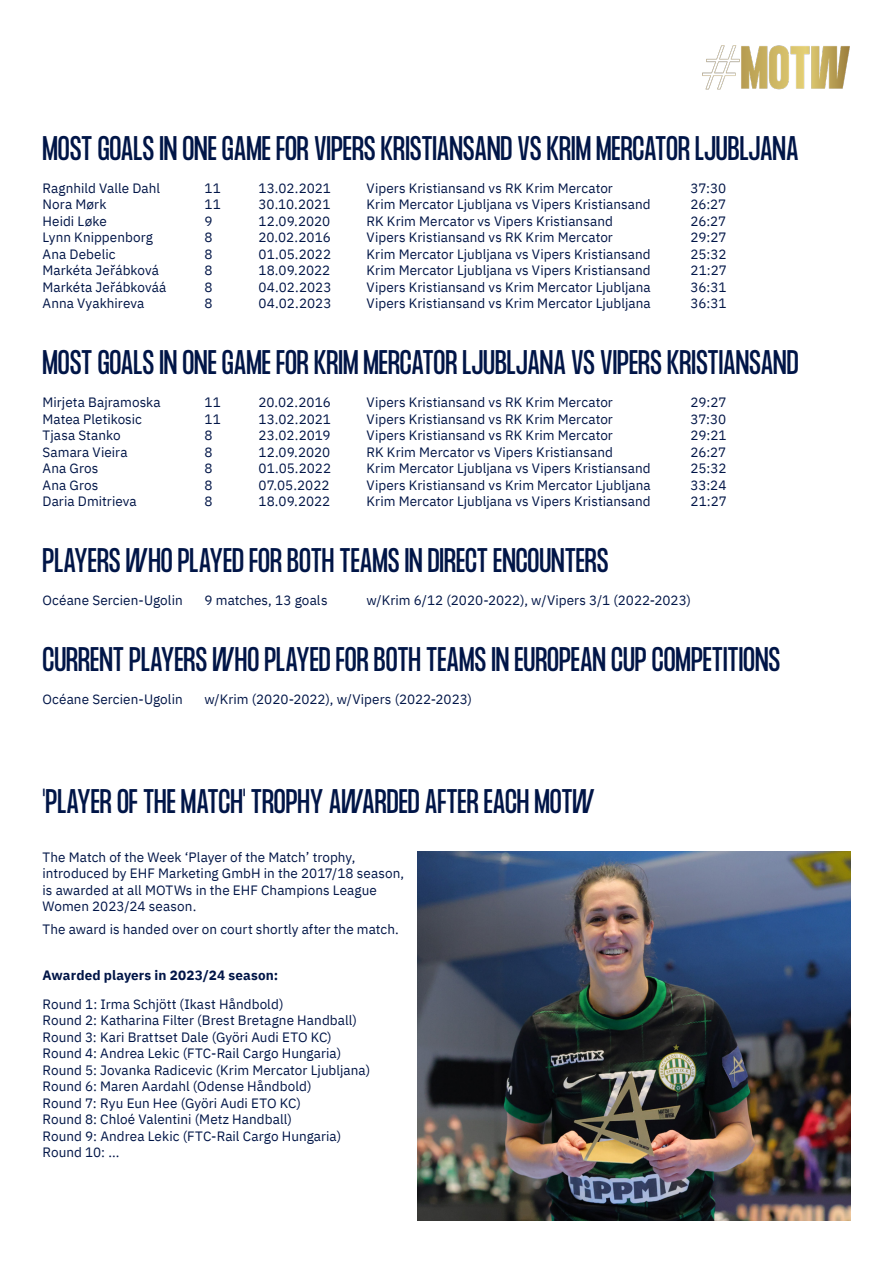
<style>
.page{position:relative;width:893px;height:1263px;background:#fff}
.page>*{position:absolute;margin:0;border:0;box-sizing:border-box;transform-origin:0 0}
.Body{font:30px "Formula Condensed";color:#001547}
.Body_Body{font:30px "Formula Condensed";letter-spacing:-.005em;color:#001547}
.Body-2{font:13.5px "IBM Plex Sans";letter-spacing:.005em;color:#001547}
.Body_Body-2{font:13.5px/16.5px "IBM Plex Sans";letter-spacing:.005em;color:#001547}
.Body_Body-3{font:700 13.5px "IBM Plex Sans";letter-spacing:.01em;color:#001547}
</style>
<div class="page">
<img style="left:702px;top:45px;width:148px;height:45px">
<img style="left:418px;top:851px;width:433px;height:369px">
<p class="Body" style="left:43px;top:130px;width:758px">MOST GOALS IN ONE GAME FOR VIPERS KRISTIANSAND VS KRIM MERCATOR LJUBLJANA</p>
<p class="Body-2" style="left:43px;top:178px;width:119px">Ragnhild Valle Dahl</p>
<p class="Body-2" style="left:205px;top:178px;width:18px">11</p>
<p class="Body-2" style="left:259px;top:178px;width:74px">13.02.2021</p>
<p class="Body-2" style="left:367px;top:178px;width:248px">Vipers Kristiansand vs RK Krim Mercator</p>
<p class="Body-2" style="left:691px;top:178px;width:37px">37:30</p>
<p class="Body-2" style="left:43px;top:194px;width:65px">Nora Mørk</p>
<p class="Body-2" style="left:205px;top:194px;width:18px">11</p>
<p class="Body-2" style="left:259px;top:194px;width:73px">30.10.2021</p>
<p class="Body-2" style="left:367px;top:194px;width:286px">Krim Mercator Ljubljana vs Vipers Kristiansand</p>
<p class="Body-2" style="left:691px;top:194px;width:37px">26:27</p>
<p class="Body-2" style="left:43px;top:211px;width:66px">Heidi Løke</p>
<p class="Body-2" style="left:205px;top:211px;width:10px">9</p>
<p class="Body-2" style="left:259px;top:211px;width:73px">12.09.2020</p>
<p class="Body-2" style="left:367px;top:211px;width:248px">RK Krim Mercator vs Vipers Kristiansand</p>
<p class="Body-2" style="left:691px;top:211px;width:37px">26:27</p>
<p class="Body-2" style="left:43px;top:227px;width:112px">Lynn Knippenborg</p>
<p class="Body-2" style="left:205px;top:227px;width:10px">8</p>
<p class="Body-2" style="left:259px;top:227px;width:74px">20.02.2016</p>
<p class="Body-2" style="left:367px;top:227px;width:248px">Vipers Kristiansand vs RK Krim Mercator</p>
<p class="Body-2" style="left:691px;top:227px;width:38px">29:27</p>
<p class="Body-2" style="left:43px;top:244px;width:75px">Ana Debelic</p>
<p class="Body-2" style="left:205px;top:244px;width:10px">8</p>
<p class="Body-2" style="left:259px;top:244px;width:74px">01.05.2022</p>
<p class="Body-2" style="left:367px;top:244px;width:286px">Krim Mercator Ljubljana vs Vipers Kristiansand</p>
<p class="Body-2" style="left:691px;top:244px;width:37px">25:32</p>
<p class="Body-2" style="left:43px;top:260px;width:118px">Markéta Jeřábková</p>
<p class="Body-2" style="left:205px;top:260px;width:10px">8</p>
<p class="Body-2" style="left:259px;top:260px;width:73px">18.09.2022</p>
<p class="Body-2" style="left:367px;top:260px;width:286px">Krim Mercator Ljubljana vs Vipers Kristiansand</p>
<p class="Body-2" style="left:691px;top:260px;width:38px">21:27</p>
<p class="Body-2" style="left:43px;top:277px;width:125px">Markéta Jeřábkováá</p>
<p class="Body-2" style="left:205px;top:277px;width:10px">8</p>
<p class="Body-2" style="left:259px;top:277px;width:74px">04.02.2023</p>
<p class="Body-2" style="left:367px;top:277px;width:286px">Vipers Kristiansand vs Krim Mercator Ljubljana</p>
<p class="Body-2" style="left:691px;top:277px;width:38px">36:31</p>
<p class="Body-2" style="left:43px;top:293px;width:103px">Anna Vyakhireva</p>
<p class="Body-2" style="left:205px;top:293px;width:10px">8</p>
<p class="Body-2" style="left:259px;top:293px;width:74px">04.02.2023</p>
<p class="Body-2" style="left:367px;top:293px;width:286px">Vipers Kristiansand vs Krim Mercator Ljubljana</p>
<p class="Body-2" style="left:691px;top:293px;width:38px">36:31</p>
<p class="Body" style="left:43px;top:345px;width:758px">MOST GOALS IN ONE GAME FOR KRIM MERCATOR LJUBLJANA VS VIPERS KRISTIANSAND</p>
<p class="Body-2" style="left:43px;top:392px;width:120px">Mirjeta Bajramoska</p>
<p class="Body-2" style="left:205px;top:392px;width:18px">11</p>
<p class="Body-2" style="left:259px;top:392px;width:74px">20.02.2016</p>
<p class="Body-2" style="left:367px;top:392px;width:248px">Vipers Kristiansand vs RK Krim Mercator</p>
<p class="Body-2" style="left:691px;top:392px;width:38px">29:27</p>
<p class="Body-2" style="left:43px;top:409px;width:101px">Matea Pletikosic</p>
<p class="Body-2" style="left:205px;top:409px;width:18px">11</p>
<p class="Body-2" style="left:259px;top:409px;width:74px">13.02.2021</p>
<p class="Body-2" style="left:367px;top:409px;width:248px">Vipers Kristiansand vs RK Krim Mercator</p>
<p class="Body-2" style="left:691px;top:409px;width:37px">37:30</p>
<p class="Body-2" style="left:43px;top:425px;width:80px">Tjasa Stanko</p>
<p class="Body-2" style="left:205px;top:425px;width:10px">8</p>
<p class="Body-2" style="left:259px;top:425px;width:74px">23.02.2019</p>
<p class="Body-2" style="left:367px;top:425px;width:248px">Vipers Kristiansand vs RK Krim Mercator</p>
<p class="Body-2" style="left:691px;top:425px;width:38px">29:21</p>
<p class="Body-2" style="left:43px;top:442px;width:87px">Samara Vieira</p>
<p class="Body-2" style="left:205px;top:442px;width:10px">8</p>
<p class="Body-2" style="left:259px;top:442px;width:73px">12.09.2020</p>
<p class="Body-2" style="left:367px;top:442px;width:248px">RK Krim Mercator vs Vipers Kristiansand</p>
<p class="Body-2" style="left:691px;top:442px;width:37px">26:27</p>
<p class="Body-2" style="left:43px;top:458px;width:57px">Ana Gros</p>
<p class="Body-2" style="left:205px;top:458px;width:10px">8</p>
<p class="Body-2" style="left:259px;top:458px;width:74px">01.05.2022</p>
<p class="Body-2" style="left:367px;top:458px;width:286px">Krim Mercator Ljubljana vs Vipers Kristiansand</p>
<p class="Body-2" style="left:691px;top:458px;width:37px">25:32</p>
<p class="Body-2" style="left:43px;top:475px;width:57px">Ana Gros</p>
<p class="Body-2" style="left:205px;top:475px;width:10px">8</p>
<p class="Body-2" style="left:259px;top:475px;width:73px">07.05.2022</p>
<p class="Body-2" style="left:367px;top:475px;width:286px">Vipers Kristiansand vs Krim Mercator Ljubljana</p>
<p class="Body-2" style="left:691px;top:475px;width:37px">33:24</p>
<p class="Body-2" style="left:43px;top:491px;width:96px">Daria Dmitrieva</p>
<p class="Body-2" style="left:205px;top:491px;width:10px">8</p>
<p class="Body-2" style="left:259px;top:491px;width:73px">18.09.2022</p>
<p class="Body-2" style="left:367px;top:491px;width:286px">Krim Mercator Ljubljana vs Vipers Kristiansand</p>
<p class="Body-2" style="left:691px;top:491px;width:38px">21:27</p>
<p class="Body" style="left:43px;top:543px;width:568px">PLAYERS WHO PLAYED FOR BOTH TEAMS IN DIRECT ENCOUNTERS</p>
<p class="Body-2" style="left:43px;top:590px;width:142px">Océane Sercien-Ugolin</p>
<p class="Body-2" style="left:205px;top:590px;width:125px">9 matches, 13 goals</p>
<p class="Body-2" style="left:367px;top:590px;width:326px">w/Krim 6/12 (2020-2022), w/Vipers 3/1 (2022-2023)</p>
<p class="Body" style="left:43px;top:642px;width:739px">CURRENT PLAYERS WHO PLAYED FOR BOTH TEAMS IN EUROPEAN CUP COMPETITIONS</p>
<p class="Body-2" style="left:43px;top:689px;width:142px">Océane Sercien-Ugolin</p>
<p class="Body-2" style="left:205px;top:689px;width:269px">w/Krim (2020-2022), w/Vipers (2022-2023)</p>
<p class="Body_Body" style="left:43px;top:783px;width:554px">'PLAYER OF THE MATCH' TROPHY AWARDED AFTER EACH MOTW</p>
<p class="Body_Body-2" style="left:43px;top:848px;width:363px">The Match of the Week ‘Player of the Match’ trophy, introduced by EHF Marketing GmbH in the 2017/18 season, is awarded at all MOTWs in the EHF Champions League Women 2023/24 season.</p>
<p class="Body_Body-2" style="left:43px;top:920px;width:358px">The award is handed over on court shortly after the match.</p>
<p class="Body_Body-3" style="left:43px;top:964px;width:237px">Awarded players in 2023/24 season:</p>
<p class="Body_Body-2" style="left:43px;top:995px;width:329px">Round 1: Irma Schjött (Ikast Håndbold)<br>Round 2: Katharina Filter (Brest Bretagne Handball)<br>Round 3: Kari Brattset Dale (Györi Audi ETO KC)<br>Round 4: Andrea Lekic (FTC-Rail Cargo Hungaria)<br>Round 5: Jovanka Radicevic (Krim Mercator Ljubljana)<br>Round 6: Maren Aardahl (Odense Håndbold)<br>Round 7: Ryu Eun Hee (Györi Audi ETO KC)<br>Round 8: Chloé Valentini (Metz Handball)<br>Round 9: Andrea Lekic (FTC-Rail Cargo Hungaria)<br>Round 10: ...</p>
</div>
